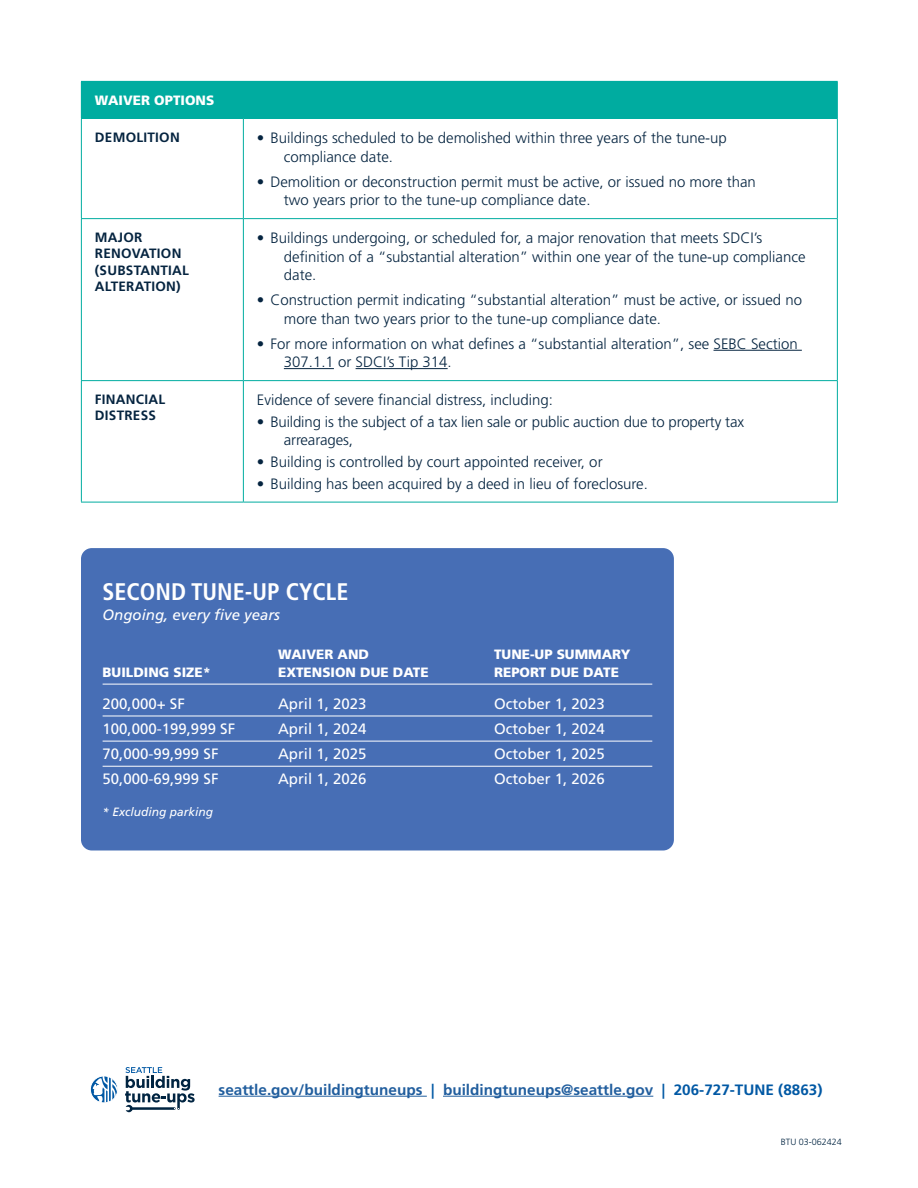
<style>
.page{position:relative;width:918px;height:1188px;background:#fff}
.page>*{position:absolute;margin:0;border:0;box-sizing:border-box;transform-origin:0 0}
.t1{font:700 condensed 24px "Frutiger LT Std";color:#fff}
.t2{font:300 15px/18.3px "Frutiger LT Std";color:#052440}
.t3{font:15px "Frutiger LT Std";color:#fff}
.t4{font:700 15px "Frutiger LT Std";color:#215e9e}
.t5{font:italic 15px "Frutiger LT Std";color:#fff}
.t6{font:900 13.5px "Frutiger LT Std";color:#fff}
.t7{font:700 13.5px/16.2px "Frutiger LT Std";letter-spacing:.02em;color:#052440}
.t8{font:italic 12px "Frutiger LT Std";color:#fff}
.t9{font:300 9px "Frutiger LT Std";color:#002441}
.s1{color:#0058a4}
</style>
<div class="page">
<div style="left:81px;top:81px;width:756px;height:37px;background:#00aca0"></div>
<svg style="left:82px;top:119px;width:755px;height:383px"></svg>
<hr style="left:243px;top:81px;width:595px;height:1px;background:#00aca0">
<hr style="left:837px;top:82px;width:1px;height:36px;background:#00aca0">
<hr style="left:81px;top:119px;width:1px;height:99px;background:#00aca0">
<hr style="left:81px;top:219px;width:1px;height:161px;background:#00aca0">
<hr style="left:81px;top:381px;width:1px;height:121px;background:#00aca0">
<hr style="left:81px;top:118px;width:162px;height:1px;background:#00aca0">
<hr style="left:243px;top:118px;width:595px;height:1px;background:#00aca0">
<hr style="left:243px;top:119px;width:1px;height:99px;background:#00aca0">
<hr style="left:837px;top:119px;width:1px;height:99px;background:#00aca0">
<hr style="left:243px;top:219px;width:1px;height:161px;background:#00aca0">
<hr style="left:837px;top:219px;width:1px;height:161px;background:#00aca0">
<hr style="left:243px;top:381px;width:1px;height:121px;background:#00aca0">
<hr style="left:837px;top:381px;width:1px;height:121px;background:#00aca0">
<hr style="left:81px;top:218px;width:162px;height:1px;background:#00aca0">
<hr style="left:81px;top:380px;width:162px;height:1px;background:#00aca0">
<hr style="left:81px;top:502px;width:162px;height:1px;background:#00aca0">
<hr style="left:243px;top:218px;width:595px;height:1px;background:#00aca0">
<hr style="left:243px;top:380px;width:595px;height:1px;background:#00aca0">
<hr style="left:243px;top:502px;width:595px;height:1px;background:#00aca0">
<hr style="left:714px;top:350px;width:88px;height:1px;background:#052440">
<hr style="left:284px;top:368px;width:50px;height:1px;background:#052440">
<hr style="left:356px;top:368px;width:92px;height:1px;background:#052440">
<hr style="left:219px;top:1096px;width:208px;height:1px;background:#215e9e">
<hr style="left:443px;top:1096px;width:210px;height:1px;background:#215e9e">
<svg style="left:90px;top:1076px;width:28px;height:27px"></svg>
<svg style="left:93px;top:1078px;width:23px;height:23px"></svg>
<div style="left:90px;top:1076px;width:28px;height:27px;border:1px solid #fff;border-radius:50%"></div>
<svg style="left:125px;top:1067px;width:70px;height:45px"></svg>
<div style="left:81px;top:548px;width:593px;height:303px;background:#476eb5;border-radius:11px"></div>
<hr style="left:103px;top:684px;width:549px;height:1px;background:#fff">
<hr style="left:103px;top:716px;width:549px;height:1px;background:#fff">
<hr style="left:103px;top:741px;width:549px;height:1px;background:#fff">
<hr style="left:103px;top:766px;width:549px;height:1px;background:#fff">
<p class="t6" style="left:95px;top:92px;width:121px">WAIVER OPTIONS</p>
<p class="t7" style="left:95px;top:129px;width:86px">DEMOLITION</p>
<p class="t2" style="left:284px;top:129px;width:445px;text-indent:-27px">• Buildings scheduled to be demolished within three years of the tune-up compliance date.</p>
<p class="t2" style="left:284px;top:173px;width:474px;text-indent:-27px">• Demolition or deconstruction permit must be active, or issued no more than two years prior to the tune-up compliance date.</p>
<p class="t7" style="left:95px;top:230px;width:96px">MAJOR<br>RENOVATION (SUBSTANTIAL<br>ALTERATION)</p>
<p class="t2" style="left:284px;top:229px;width:523px;text-indent:-27px">• Buildings undergoing, or scheduled for, a major renovation that meets SDCI’s definition of a “substantial alteration” within one year of the tune-up compliance date.</p>
<p class="t2" style="left:284px;top:291px;width:520px;text-indent:-27px">• Construction permit indicating “substantial alteration” must be active, or issued no more than two years prior to the tune-up compliance date.</p>
<p class="t2" style="left:284px;top:335px;width:515px;text-indent:-27px">• For more information on what defines a “substantial alteration”, see SEBC Section<br>307.1.1 or SDCI’s Tip 314.</p>
<p class="t7" style="left:95px;top:392px;width:72px">FINANCIAL<br>DISTRESS</p>
<p class="t2" style="left:257px;top:391px;width:298px">Evidence of severe financial distress, including:</p>
<p class="t2" style="left:284px;top:413px;width:462px;text-indent:-27px">• Building is the subject of a tax lien sale or public auction due to property tax arrearages,</p>
<p class="t2" style="left:257px;top:453px;width:347px">• Building is controlled by court appointed receiver, or</p>
<p class="t2" style="left:257px;top:474px;width:393px">• Building has been acquired by a deed in lieu of foreclosure.</p>
<h1 class="t1" style="left:103px;top:578px;width:247px">SECOND TUNE-UP CYCLE</h1>
<p class="t5" style="left:103px;top:606px;width:179px">Ongoing, every five years</p>
<p class="t6" style="left:278px;top:646px;width:92px">WAIVER AND</p>
<p class="t6" style="left:494px;top:646px;width:138px">TUNE-UP SUMMARY</p>
<p class="t6" style="left:103px;top:664px;width:110px">BUILDING SIZE*</p>
<p class="t6" style="left:278px;top:664px;width:152px">EXTENSION DUE DATE</p>
<p class="t6" style="left:494px;top:664px;width:126px">REPORT DUE DATE</p>
<p class="t3" style="left:103px;top:695px;width:84px">200,000+ SF</p>
<p class="t3" style="left:278px;top:695px;width:90px">April 1, 2023</p>
<p class="t3" style="left:494px;top:695px;width:112px">October 1, 2023</p>
<p class="t3" style="left:103px;top:720px;width:134px">100,000-199,999 SF</p>
<p class="t3" style="left:278px;top:720px;width:90px">April 1, 2024</p>
<p class="t3" style="left:494px;top:720px;width:112px">October 1, 2024</p>
<p class="t3" style="left:103px;top:745px;width:117px">70,000-99,999 SF</p>
<p class="t3" style="left:278px;top:745px;width:90px">April 1, 2025</p>
<p class="t3" style="left:494px;top:745px;width:112px">October 1, 2025</p>
<p class="t3" style="left:103px;top:770px;width:117px">50,000-69,999 SF</p>
<p class="t3" style="left:278px;top:770px;width:90px">April 1, 2026</p>
<p class="t3" style="left:494px;top:770px;width:112px">October 1, 2026</p>
<p class="t8" style="left:103px;top:805px;width:112px">* Excluding parking</p>
<p class="t4" style="left:219px;top:1081px;width:605px">seattle.gov/buildingtuneups <span class="s1">|</span> buildingtuneups@seattle.gov <span class="s1">| 206-727-TUNE (8863)</span></p>
<p class="t9" style="left:781px;top:1137px;width:63px">BTU 03-062424</p>
</div>
